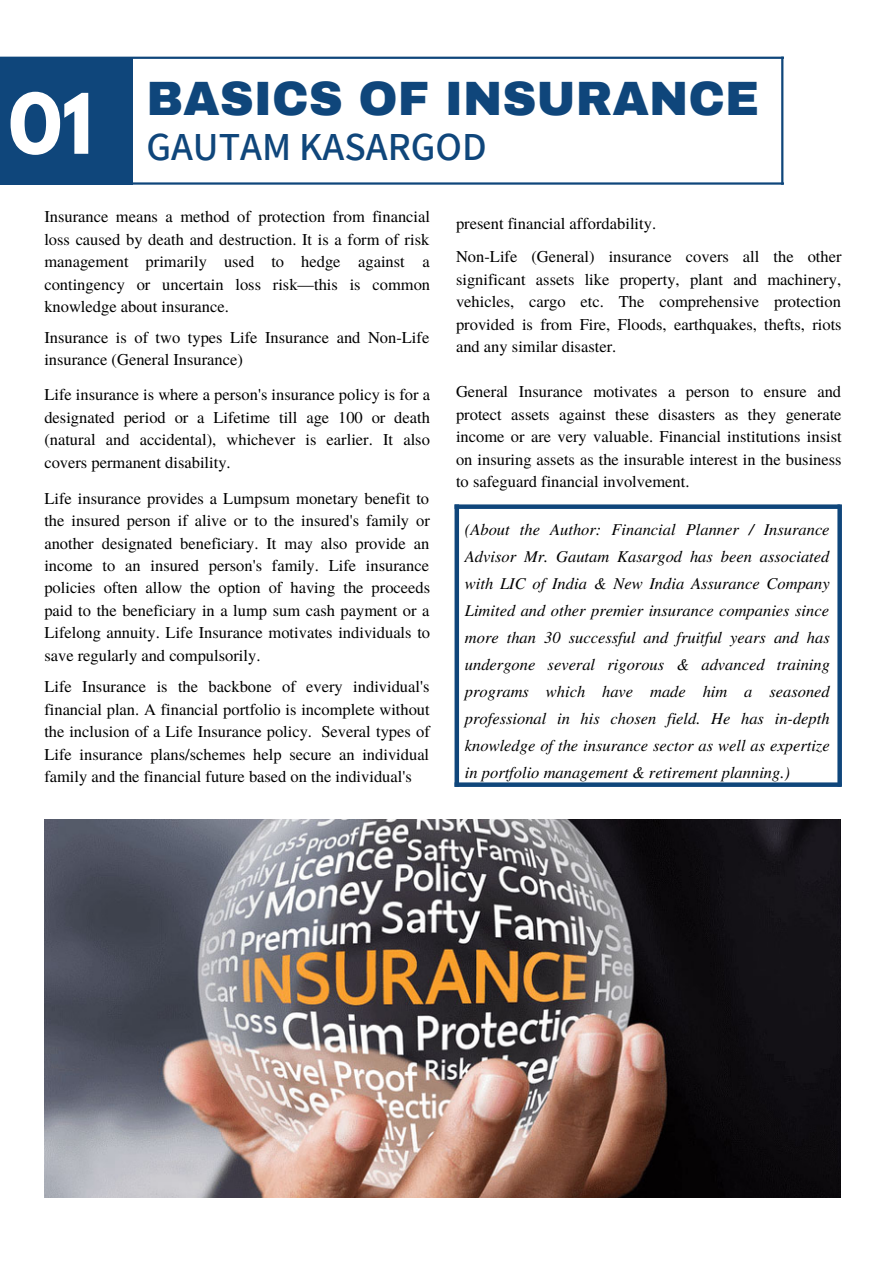
<style>
.page{position:relative;width:893px;height:1264px;background:#fff}
.page>*{position:absolute;margin:0;border:0;box-sizing:border-box;transform-origin:0 0}
.t1{font:700 73.8px "League Spartan";color:#fff}
.t2{font:900 47.1px "Archivo";color:#0f467b}
.t3{font:600 39.6px "Assistant";color:#0f467b}
.t4{font:16.5px/22.5px "Te X Gyre Termes";color:#000;text-align:justify}
.t5{font:italic 16.5px/27px "Te X Gyre Termes";color:#000;text-align:justify}
</style>
<div class="page">
<hr style="left:0;top:182px;width:784px;height:3px;background:#0f467b">
<hr style="left:0;top:57px;width:784px;height:2px;background:#0f467b">
<hr style="left:781px;top:57px;width:2px;height:128px;background:#0f467b">
<div style="left:0;top:58px;width:132px;height:126px;background:#0f467b"></div>
<div style="left:454px;top:504px;width:386px;height:5px;background:#0f467b"></div>
<div style="left:454px;top:782px;width:387px;height:5px;background:#0f467b"></div>
<svg style="left:837px;top:504px;width:4px;height:279px"></svg>
<div style="left:454px;top:504px;width:5px;height:282px;background:#0f467b"></div>
<img style="left:44px;top:819px;width:796px;height:378px">
<p class="t1" style="left:8px;top:87px;width:86px">01</p>
<p class="t2" style="left:146px;top:74px;width:614px">BASICS OF INSURANCE</p>
<p class="t3" style="left:146px;top:120px;width:342px">GAUTAM KASARGOD</p>
<p class="t4" style="left:44px;top:205px;width:387px">Insurance means a method of protection from financial loss caused by death and destruction. It is a form of risk management primarily used to hedge against a contingency or uncertain loss risk—this is common knowledge about insurance.</p>
<p class="t4" style="left:44px;top:325px;width:386px">Insurance is of two types Life Insurance and Non-Life insurance (General Insurance)</p>
<p class="t4" style="left:44px;top:382px;width:387px">Life insurance is where a person's insurance policy is for a designated period or a Lifetime till age 100 or death (natural and accidental), whichever is earlier. It also covers permanent disability.</p>
<p class="t4" style="left:44px;top:486px;width:387px">Life insurance provides a Lumpsum monetary benefit to the insured person if alive or to the insured's family or another designated beneficiary. It may also provide an income to an insured person's family. Life insurance policies often allow the option of having the proceeds paid to the beneficiary in a lump sum cash payment or a Lifelong annuity. Life Insurance motivates individuals to save regularly and compulsorily.</p>
<p class="t4" style="left:44px;top:674px;width:387px">Life Insurance is the backbone of every individual's financial plan. A financial portfolio is incomplete without the inclusion of a Life Insurance policy. Several types of Life insurance plans/schemes help secure an individual family and the financial future based on the individual's</p>
<p class="t4" style="left:456px;top:211px;width:201px">present financial affordability.</p>
<p class="t4" style="left:456px;top:245px;width:387px">Non-Life (General) insurance covers all the other significant assets like property, plant and machinery, vehicles, cargo etc. The comprehensive protection provided is from Fire, Floods, earthquakes, thefts, riots and any similar disaster.</p>
<p class="t4" style="left:456px;top:379px;width:387px">General Insurance motivates a person to ensure and protect assets against these disasters as they generate income or are very valuable. Financial institutions insist on insuring assets as the insurable interest in the business to safeguard financial involvement.</p>
<p class="t5" style="left:465px;top:515px;width:366px">(About the Author: Financial Planner / Insurance Advisor Mr. Gautam Kasargod has been associated with LIC of India &amp; New India Assurance Company Limited and other premier insurance companies since more than 30 successful and fruitful years and has undergone several rigorous &amp; advanced training programs which have made him a seasoned professional in his chosen field. He has in-depth knowledge of the insurance sector as well as expertize in portfolio management &amp; retirement planning.)</p>
</div>
